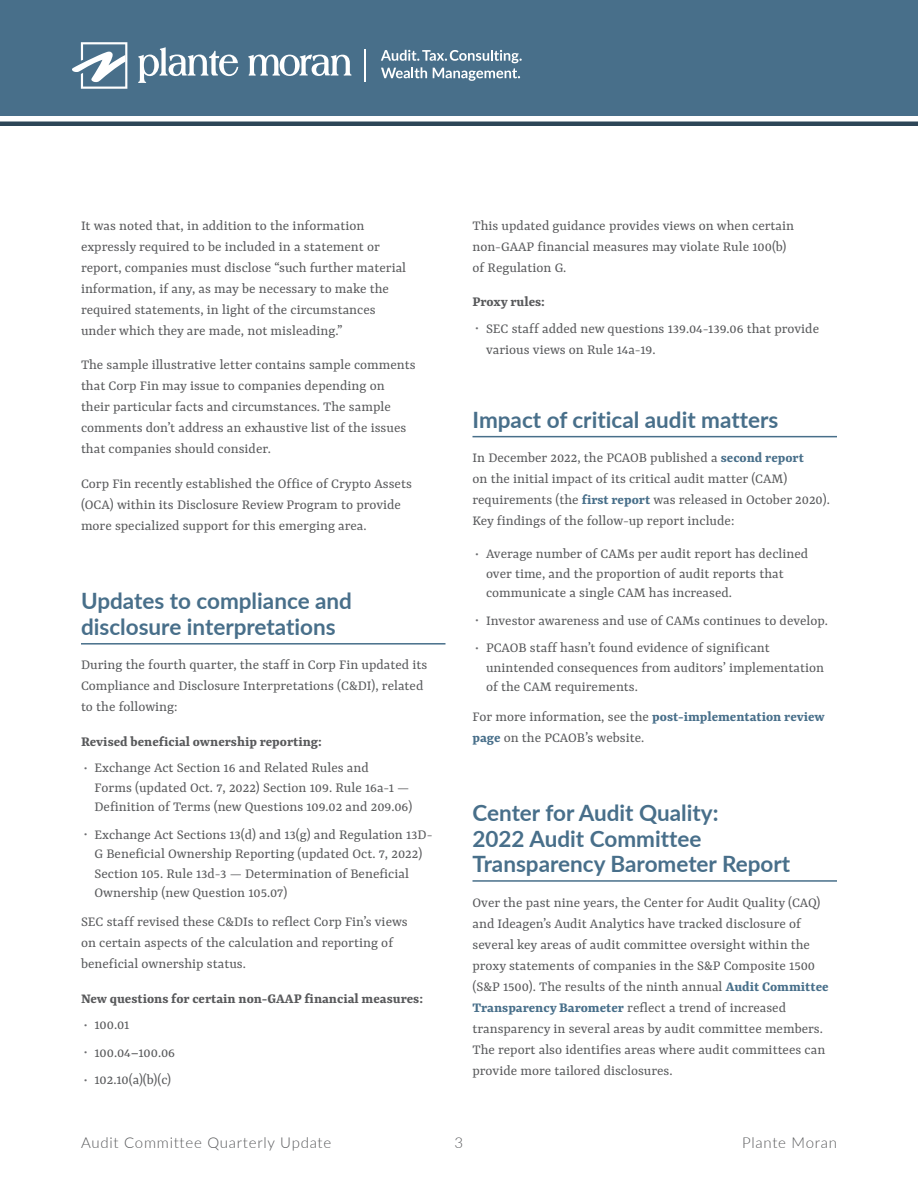
<style>
.page{position:relative;width:918px;height:1188px;background:#fff}
.page>*{position:absolute;margin:0;border:0;box-sizing:border-box;transform-origin:0 0}
.t1{font:700 22.5px/25.5px "Lato";color:#486f8a}
.t2{font:15px/21px "Rasa";color:#58595b}
.t3{font:700 15px "Rasa";color:#58595b}
.t4{font:300 15px "Lato";letter-spacing:.05em;color:#58595b}
.s1{font-size:12px;color:#6d6e71}
.s2{font-weight:700;color:#486f8a}
</style>
<div class="page">
<div style="left:0;top:0;width:918px;height:116px;background:#486f8a"></div>
<hr style="left:0;top:122px;width:918px;height:4px;background:#2d4657">
<svg style="left:72px;top:42px;width:55px;height:47px"></svg>
<svg style="left:138px;top:47px;width:100px;height:36px"></svg>
<svg style="left:248px;top:55px;width:104px;height:21px"></svg>
<svg style="left:381px;top:50px;width:141px;height:31px"></svg>
<hr style="left:365px;top:49px;width:1px;height:33px;background:#fff">
<hr style="left:81px;top:643px;width:365px;height:2px;background:#486f8a">
<hr style="left:472px;top:436px;width:365px;height:1px;background:#486f8a">
<hr style="left:472px;top:880px;width:365px;height:2px;background:#486f8a">
<p class="t2" style="left:81px;top:216px;width:327px">It was noted that, in addition to the information expressly required to be included in a statement or report, companies must disclose “such further material information, if any, as may be necessary to make the required statements, in light of the circumstances under which they are made, not misleading.”</p>
<p class="t2" style="left:81px;top:355px;width:336px">The sample illustrative letter contains sample comments that Corp Fin may issue to companies depending on their particular facts and circumstances. The sample comments don’t address an exhaustive list of the issues that companies should consider.</p>
<p class="t2" style="left:81px;top:474px;width:332px">Corp Fin recently established the Office of Crypto Assets (OCA) within its Disclosure Review Program to provide more specialized support for this emerging area.</p>
<h1 class="t1" style="left:81px;top:588px;width:273px">Updates to compliance and disclosure interpretations</h1>
<p class="t2" style="left:81px;top:655px;width:348px">During the fourth quarter, the staff in Corp Fin updated its<br>Compliance and Disclosure Interpretations (C&amp;DI), related to the following:</p>
<p class="t3" style="left:81px;top:732px;width:242px">Revised beneficial ownership reporting:</p>
<p class="t2" style="left:94px;top:759px;width:319px;line-height:19.5px;text-indent:-11px"><span class="s1">•</span> Exchange Act Section 16 and Related Rules and<br>Forms (updated Oct. 7, 2022) Section 109. Rule 16a-1 —<br>Definition of Terms (new Questions 109.02 and 209.06)</p>
<p class="t2" style="left:94px;top:825px;width:340px;line-height:19.5px;text-indent:-11px"><span class="s1">•</span> Exchange Act Sections 13(d) and 13(g) and Regulation 13D-G Beneficial Ownership Reporting (updated Oct. 7, 2022)<br>Section 105. Rule 13d-3 — Determination of Beneficial Ownership (new Question 105.07)</p>
<p class="t2" style="left:81px;top:912px;width:328px">SEC staff revised these C&amp;DIs to reflect Corp Fin’s views on certain aspects of the calculation and reporting of beneficial ownership status.</p>
<p class="t3" style="left:81px;top:989px;width:344px">New questions for certain non-GAAP financial measures:</p>
<p class="t2" style="left:84px;top:1015px;width:47px"><span class="s1">•</span> 100.01</p>
<p class="t2" style="left:84px;top:1043px;width:93px"><span class="s1">•</span> 100.04–100.06</p>
<p class="t2" style="left:84px;top:1070px;width:89px"><span class="s1">•</span> 102.10(a)(b)(c)</p>
<p class="t2" style="left:472px;top:216px;width:323px">This updated guidance provides views on when certain non-GAAP financial measures may violate Rule 100(b) of Regulation G.</p>
<p class="t3" style="left:472px;top:293px;width:74px">Proxy rules:</p>
<p class="t2" style="left:486px;top:319px;width:335px;text-indent:-11px"><span class="s1">•</span> SEC staff added new questions 139.04-139.06 that provide various views on Rule 14a-19.</p>
<h1 class="t1" style="left:472px;top:406px;width:307px">Impact of critical audit matters</h1>
<p class="t2" style="left:472px;top:448px;width:359px">In December 2022, the PCAOB published a <span class="s2">second report<br></span>on the initial impact of its critical audit matter (CAM) requirements (the <span class="s2">first report</span> was released in October 2020).<br>Key findings of the follow-up report include:</p>
<p class="t2" style="left:486px;top:545px;width:324px;line-height:19.5px;text-indent:-11px"><span class="s1">•</span> Average number of CAMs per audit report has declined over time, and the proportion of audit reports that communicate a single CAM has increased.</p>
<p class="t2" style="left:475px;top:611px;width:354px"><span class="s1">•</span> Investor awareness and use of CAMs continues to develop.</p>
<p class="t2" style="left:486px;top:639px;width:340px;line-height:19.5px;text-indent:-11px"><span class="s1">•</span> PCAOB staff hasn’t found evidence of significant unintended consequences from auditors’ implementation of the CAM requirements.</p>
<p class="t2" style="left:472px;top:707px;width:354px">For more information, see the <span class="s2">post-implementation review page</span> on the PCAOB’s website.</p>
<h1 class="t1" style="left:472px;top:799px;width:319px">Center for Audit Quality:<br>2022 Audit Committee<br>Transparency Barometer Report</h1>
<p class="t2" style="left:472px;top:893px;width:358px">Over the past nine years, the Center for Audit Quality (CAQ) and Ideagen’s Audit Analytics have tracked disclosure of several key areas of audit committee oversight within the proxy statements of companies in the S&amp;P Composite 1500 (S&amp;P 1500). The results of the ninth annual <span class="s2">Audit Committee Transparency Barometer</span> reflect a trend of increased transparency in several areas by audit committee members.<br>The report also identifies areas where audit committees can provide more tailored disclosures.</p>
<p class="t4" style="left:81px;top:1132px;width:252px">Audit Committee Quarterly Update</p>
<p class="t4" style="left:455px;top:1132px;width:10px">3</p>
<p class="t4" style="left:742px;top:1132px;width:96px">Plante Moran</p>
</div>
